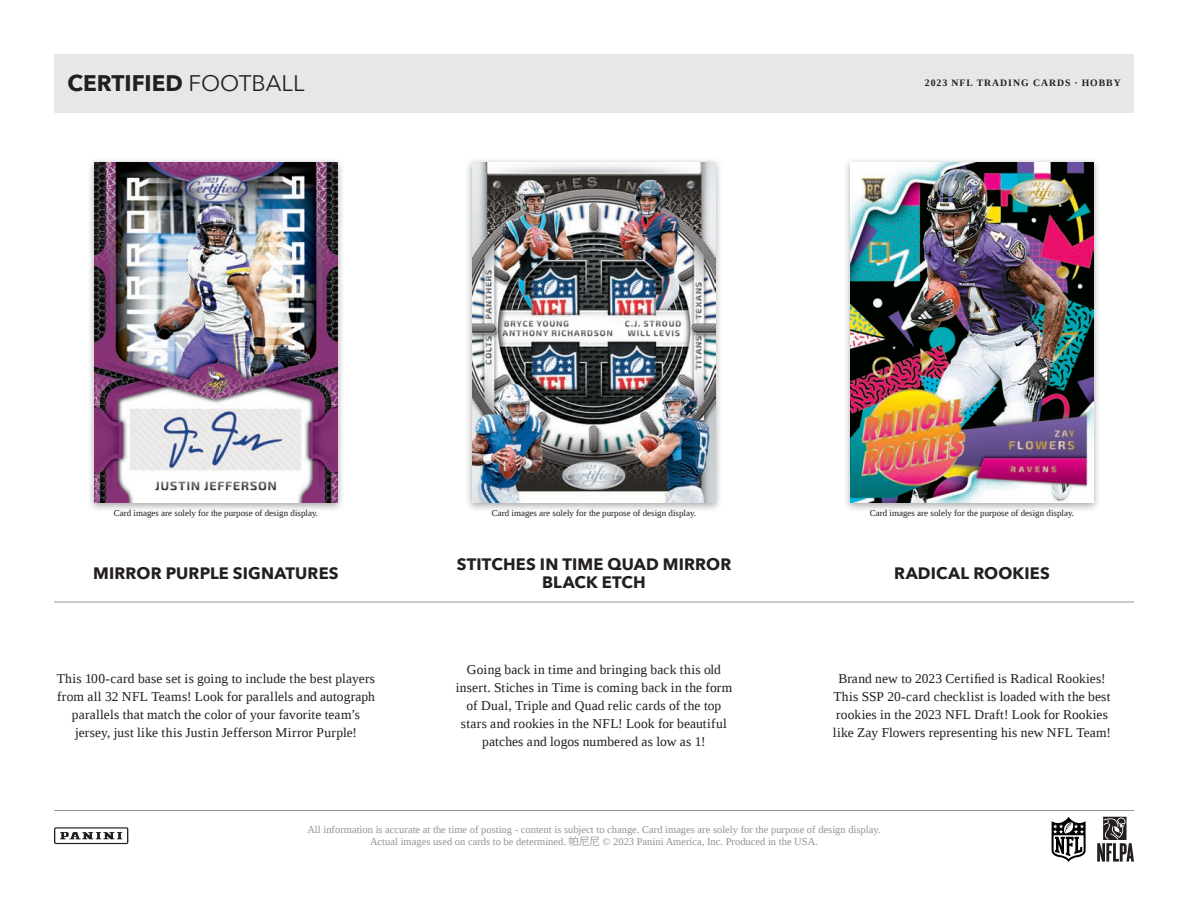
<style>
.page{position:relative;width:1188px;height:918px;background:#fff}
.page>*{position:absolute;margin:0;border:0;box-sizing:border-box;transform-origin:0 0}
.t1{font:700 22.5px "Avenir Next";color:#231f20}
.t2{font:700 16.5px/18px "Avenir Next";letter-spacing:.01em;color:#231f20;text-align:center}
.t3{font:13.5px/18px "Liberation Serif";letter-spacing:.01em;color:#231f20;text-align:center}
.t4{font:10.5px/12.6px "Liberation Serif";color:#939598;text-align:center}
.t5{font:700 9.75px "Liberation Serif";letter-spacing:.1em;color:#231f20}
.t6{font:9px "Liberation Serif";color:#231f20}
.s1{font-weight:400}
.s2{font-family:"Koz Go Pr 6 N"}
</style>
<div class="page">
<hr style="left:54px;top:602px;width:1080px;height:1px;background:#939598">
<div style="left:87px;top:157px;width:258px;height:356px;background:#231f20;opacity:.4"></div>
<img style="left:94px;top:163px;width:243px;height:340px">
<div style="left:465px;top:158px;width:258px;height:355px;background:#231f20;opacity:.4"></div>
<img style="left:472px;top:163px;width:244px;height:340px">
<div style="left:843px;top:157px;width:258px;height:356px;background:#231f20;opacity:.4"></div>
<img style="left:850px;top:163px;width:244px;height:340px">
<hr style="left:54px;top:810px;width:1080px;height:1px;background:#939598">
<svg style="left:54px;top:827px;width:74px;height:17px"></svg>
<svg style="left:1097px;top:817px;width:37px;height:45px"></svg>
<svg style="left:1051px;top:817px;width:35px;height:45px"></svg>
<div style="left:54px;top:54px;width:1080px;height:58px;background:#e6e7e9"></div>
<p class="t1" style="left:68px;top:64px;width:239px">CERTIFIED <span class="s1">FOOTBALL</span></p>
<p class="t5" style="left:925px;top:77px;width:198px">2023 NFL TRADING CARDS · HOBBY</p>
<p class="t6" style="left:114px;top:507px;width:206px">Card images are solely for the purpose of design display.</p>
<p class="t6" style="left:492px;top:507px;width:206px">Card images are solely for the purpose of design display.</p>
<p class="t6" style="left:870px;top:507px;width:206px">Card images are solely for the purpose of design display.</p>
<p class="t2" style="left:93px;top:564px;width:247px">MIRROR PURPLE SIGNATURES</p>
<p class="t2" style="left:457px;top:555px;width:276px">STITCHES IN TIME QUAD MIRROR<br>BLACK ETCH</p>
<p class="t2" style="left:894px;top:564px;width:157px">RADICAL ROOKIES</p>
<p class="t3" style="left:57px;top:669px;width:320px">This 100-card base set is going to include the best players from all 32 NFL Teams! Look for parallels and autograph parallels that match the color of your favorite team’s jersey, just like this Justin Jefferson Mirror Purple!</p>
<p class="t3" style="left:456px;top:660px;width:278px">Going back in time and bringing back this old insert. Stiches in Time is coming back in the form of Dual, Triple and Quad relic cards of the top stars and rookies in the NFL! Look for beautiful patches and logos numbered as low as 1!</p>
<p class="t3" style="left:833px;top:669px;width:280px">Brand new to 2023 Certified is Radical Rookies!<br>This SSP 20-card checklist is loaded with the best rookies in the 2023 NFL Draft! Look for Rookies like Zay Flowers representing his new NFL Team!</p>
<p class="t4" style="left:307px;top:823px;width:575px">All information is accurate at the time of posting - content is subject to change. Card images are solely for the purpose of design display.<br>Actual images used on cards to be determined. <span class="s2">帕尼尼</span> © 2023 Panini America, Inc. Produced in the USA.</p>
</div>
